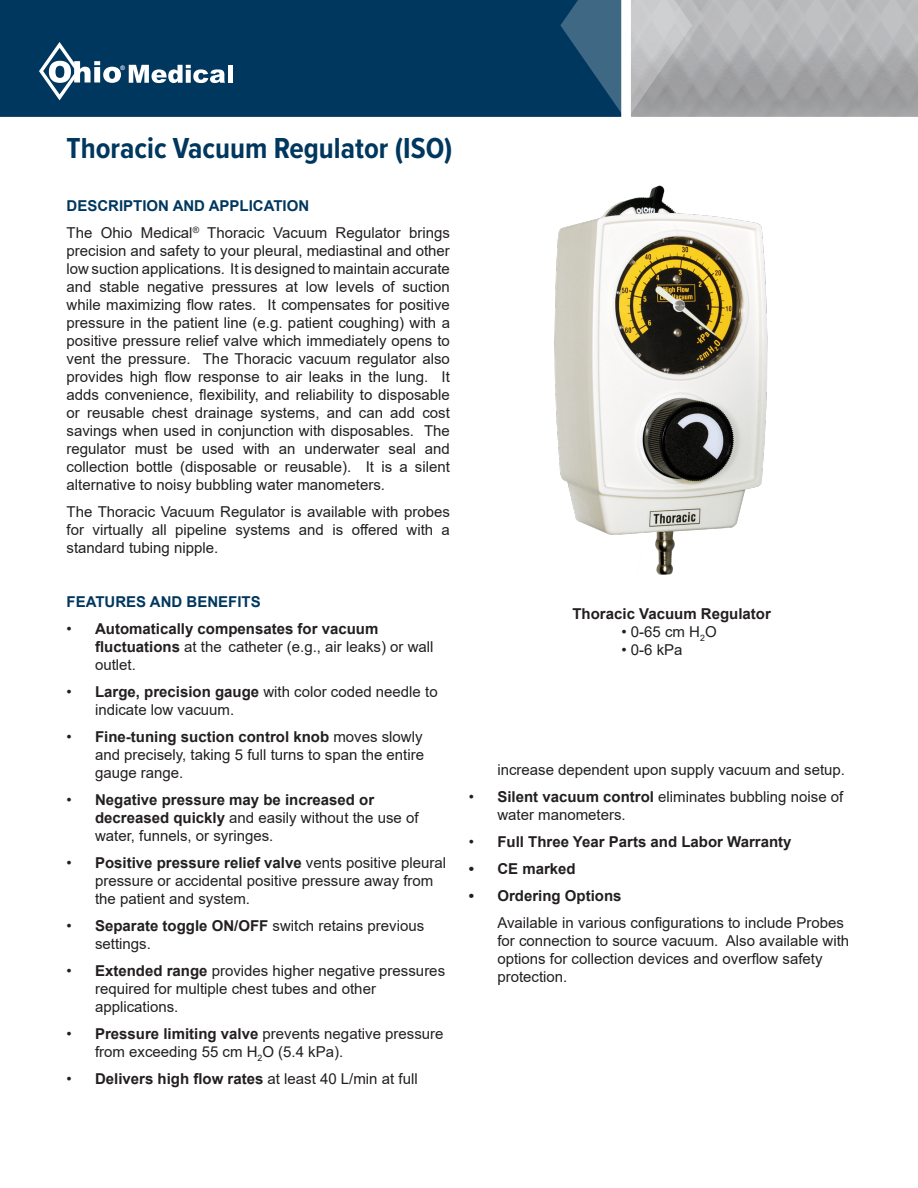
<style>
.page{position:relative;width:918px;height:1188px;background:#fff}
.page>*{position:absolute;margin:0;border:0;box-sizing:border-box;transform-origin:0 0}
.Title_Header{font:700 30px "Proxima Nova Cond";color:#00375e}
.t1{font:15px/18px "Arial";color:#231f20}
.t2{font:700 15px/18px "Arial";color:#231f20}
.t3{font:700 15px "Arial";color:#00375e}
.t4{font:700 6.15px "Arial";color:#fff}
.s1{font-weight:400}
.s2{font-weight:700}
</style>
<div class="page">
<div style="left:0;top:0;width:560px;height:117px;background:#00375e"></div>
<svg style="left:560px;top:0;width:358px;height:117px"></svg>
<svg style="left:129px;top:65px;width:96px;height:18px"></svg>
<div style="left:228px;top:65px;width:5px;height:18px;background:#fff"></div>
<svg style="left:39px;top:42px;width:82px;height:58px"></svg>
<img style="left:554px;top:185px;width:214px;height:390px">
<p class="t4" style="left:121px;top:64px;width:6px">®</p>
<p class="Title_Header" style="left:67px;top:126px;width:388px">Thoracic Vacuum Regulator (ISO)</p>
<p class="t3" style="left:67px;top:195px;width:244px">DESCRIPTION AND APPLICATION</p>
<p class="t1" style="left:67px;top:223px;width:385px;text-align:justify">The Ohio Medical<sup>®</sup> Thoracic Vacuum Regulator brings precision and safety to your pleural, mediastinal and other low suction applications. It is designed to maintain accurate and stable negative pressures at low levels of suction while maximizing flow rates. It compensates for positive pressure in the patient line (e.g. patient coughing) with a positive pressure relief valve which immediately opens to vent the pressure. The Thoracic vacuum regulator also provides high flow response to air leaks in the lung. It adds convenience, flexibility, and reliability to disposable or reusable chest drainage systems, and can add cost savings when used in conjunction with disposables. The regulator must be used with an underwater seal and collection bottle (disposable or reusable). It is a silent alternative to noisy bubbling water manometers.</p>
<p class="t1" style="left:67px;top:502px;width:385px;text-align:justify">The Thoracic Vacuum Regulator is available with probes for virtually all pipeline systems and is offered with a standard tubing nipple.</p>
<p class="t3" style="left:67px;top:591px;width:196px">FEATURES AND BENEFITS</p>
<p class="t2" style="left:95px;top:619px;width:340px;text-indent:-28px"><span class="s1">•</span> Automatically compensates for vacuum fluctuations <span class="s1">at the catheter (e.g., air leaks) or wall outlet.</span></p>
<p class="t1" style="left:95px;top:682px;width:344px;text-indent:-28px">• <span class="s2">Large, precision gauge</span> with color coded needle to indicate low vacuum.</p>
<p class="t1" style="left:95px;top:727px;width:331px;text-align:justify;text-indent:-28px">• <span class="s2">Fine-tuning suction control knob</span> moves slowly and precisely, taking 5 full turns to span the entire gauge range.</p>
<p class="t1" style="left:95px;top:790px;width:325px;text-indent:-28px">• <span class="s2">Negative pressure may be increased or decreased quickly</span> and easily without the use of water, funnels, or syringes.</p>
<p class="t1" style="left:95px;top:853px;width:353px;text-indent:-28px">• <span class="s2">Positive pressure relief valve</span> vents positive pleural pressure or accidental positive pressure away from the patient and system.</p>
<p class="t1" style="left:95px;top:916px;width:331px;text-indent:-28px">• <span class="s2">Separate toggle ON/OFF</span> switch retains previous settings.</p>
<p class="t1" style="left:95px;top:961px;width:352px;text-indent:-28px">• <span class="s2">Extended range</span> provides higher negative pressures required for multiple chest tubes and other applications.</p>
<p class="t1" style="left:95px;top:1024px;width:350px;text-indent:-28px">• <span class="s2">Pressure limiting valve</span> prevents negative pressure from exceeding 55 cm H<sub>2</sub>O (5.4 kPa).</p>
<p class="t1" style="left:67px;top:1069px;width:353px">• <span class="s2">Delivers high flow rates</span> at least 40 L/min at full</p>
<p class="t2" style="left:572px;top:604px;width:200px">Thoracic Vacuum Regulator</p>
<p class="t1" style="left:622px;top:622px;width:97px">• 0-65 cm H<sub>2</sub>O</p>
<p class="t1" style="left:622px;top:640px;width:63px">• 0-6 kPa</p>
<p class="t1" style="left:497px;top:760px;width:349px">increase dependent upon supply vacuum and setup.</p>
<p class="t1" style="left:497px;top:787px;width:347px;text-indent:-28px">• <span class="s2">Silent vacuum control</span> eliminates bubbling noise of water manometers.</p>
<p class="t2" style="left:469px;top:833px;width:324px"><span class="s1">•</span> Full Three Year Parts and Labor Warranty</p>
<p class="t2" style="left:469px;top:860px;width:108px">• CE marked</p>
<p class="t2" style="left:469px;top:887px;width:154px">• Ordering Options</p>
<p class="t1" style="left:497px;top:913px;width:353px">Available in various configurations to include Probes for connection to source vacuum. Also available with options for collection devices and overflow safety protection.</p>
</div>
